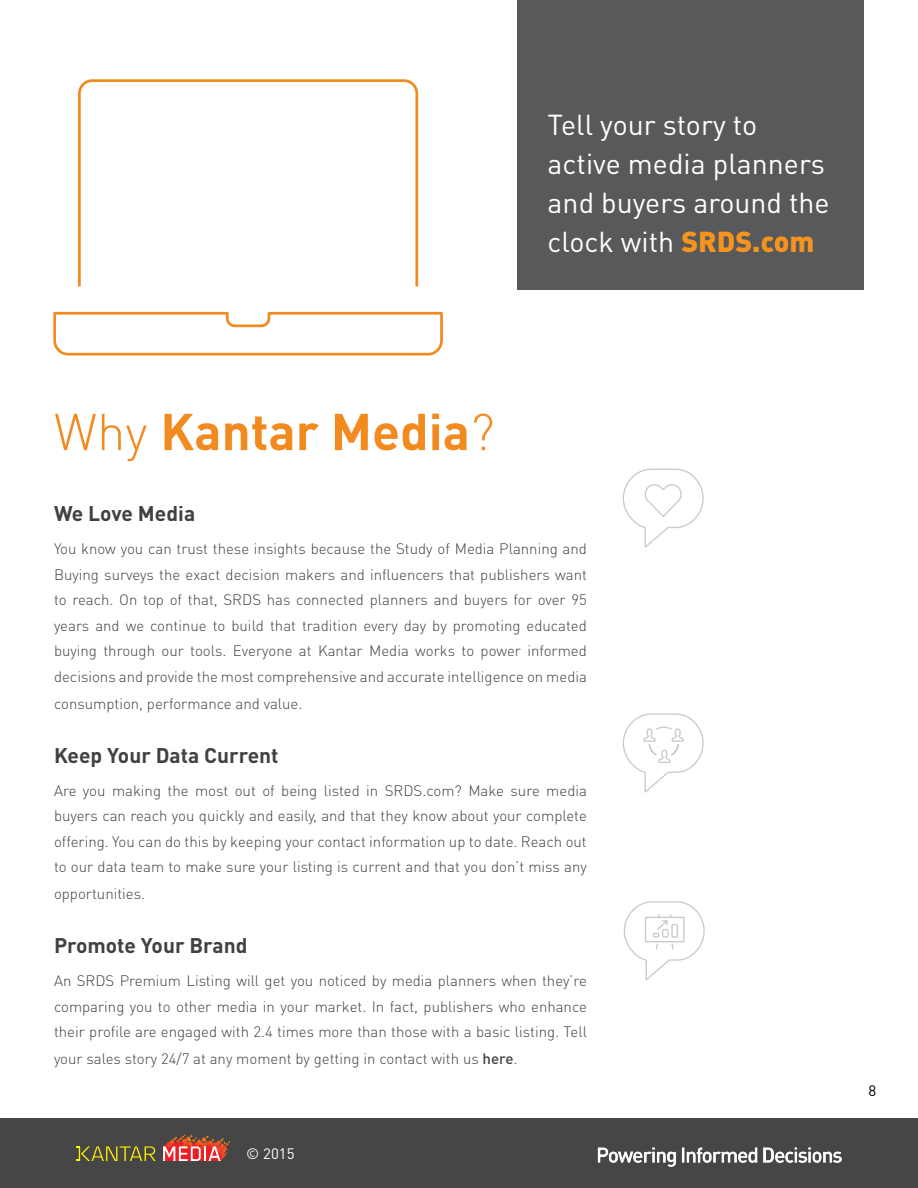
<style>
.page{position:relative;width:918px;height:1188px;background:#fff}
.page>*{position:absolute;margin:0;border:0;box-sizing:border-box;transform-origin:0 0}
.t1{font:700 51px "DINOT";color:#f38a20}
.t2{font:28.5px/39px "DINOT";color:#fff}
.t3{font:700 21px "DINOT";color:#414042}
.t4{font:300 15px/25.5px "DINOT";color:#414042;text-align:justify}
.t5{font:15px "DINOT";color:#fff}
.t6{font:15px "DINOT";color:#000}
.s1{font-weight:900;color:#f7941e}
.s2{font-weight:300}
.s3{font-weight:500}
</style>
<div class="page">
<div style="left:0;top:1119px;width:918px;height:69px;background:#464646"></div>
<svg style="left:77px;top:1146px;width:79px;height:15px"></svg>
<svg style="left:163px;top:1134px;width:67px;height:27px"></svg>
<img style="left:597px;top:1147px;width:245px;height:20px">
<svg style="left:622px;top:468px;width:82px;height:80px"></svg>
<svg style="left:623px;top:901px;width:82px;height:80px"></svg>
<svg style="left:622px;top:713px;width:82px;height:80px"></svg>
<svg style="left:53px;top:79px;width:390px;height:277px"></svg>
<div style="left:517px;top:0;width:346px;height:289px;background:#58595b"></div>
<h2 class="t2" style="left:548px;top:104px;width:284px">Tell your story to active media planners and buyers around the clock with <span class="s1">SRDS.com</span></h2>
<h1 class="t1" style="left:54px;top:398px;width:442px"><span class="s2">Why</span> Kantar Media<span class="s2">?</span></h1>
<h3 class="t3" style="left:54px;top:500px;width:143px">We Love Media</h3>
<p class="t4" style="left:54px;top:536px;width:534px">You know you can trust these insights because the Study of Media Planning and Buying surveys the exact decision makers and influencers that publishers want to reach. On top of that, SRDS has connected planners and buyers for over 95 years and we continue to build that tradition every day by promoting educated buying through our tools. Everyone at Kantar Media works to power informed decisions and provide the most comprehensive and accurate intelligence on media</p>
<p class="t4" style="left:54px;top:690px;width:250px">consumption, performance and value.</p>
<h3 class="t3" style="left:54px;top:742px;width:226px">Keep Your Data Current</h3>
<p class="t4" style="left:54px;top:777px;width:534px">Are you making the most out of being listed in SRDS.com? Make sure media buyers can reach you quickly and easily, and that they know about your complete offering. You can do this by keeping your contact information up to date. Reach out to our data team to make sure your listing is current and that you don’t miss any</p>
<p class="t4" style="left:54px;top:881px;width:93px">opportunities.</p>
<h3 class="t3" style="left:54px;top:932px;width:195px">Promote Your Brand</h3>
<p class="t4" style="left:54px;top:968px;width:535px">An SRDS Premium Listing will get you noticed by media planners when they’re comparing you to other media in your market. In fact, publishers who enhance their profile are engaged with 2.4 times more than those with a basic listing. Tell</p>
<p class="t4" style="left:54px;top:1046px;width:465px">your sales story 24/7 at any moment by getting in contact with us <span class="s3">here</span>.</p>
<p class="t5" style="left:246px;top:1144px;width:50px">© 2015</p>
<p class="t6" style="left:868px;top:1080px;width:9px">8</p>
</div>
